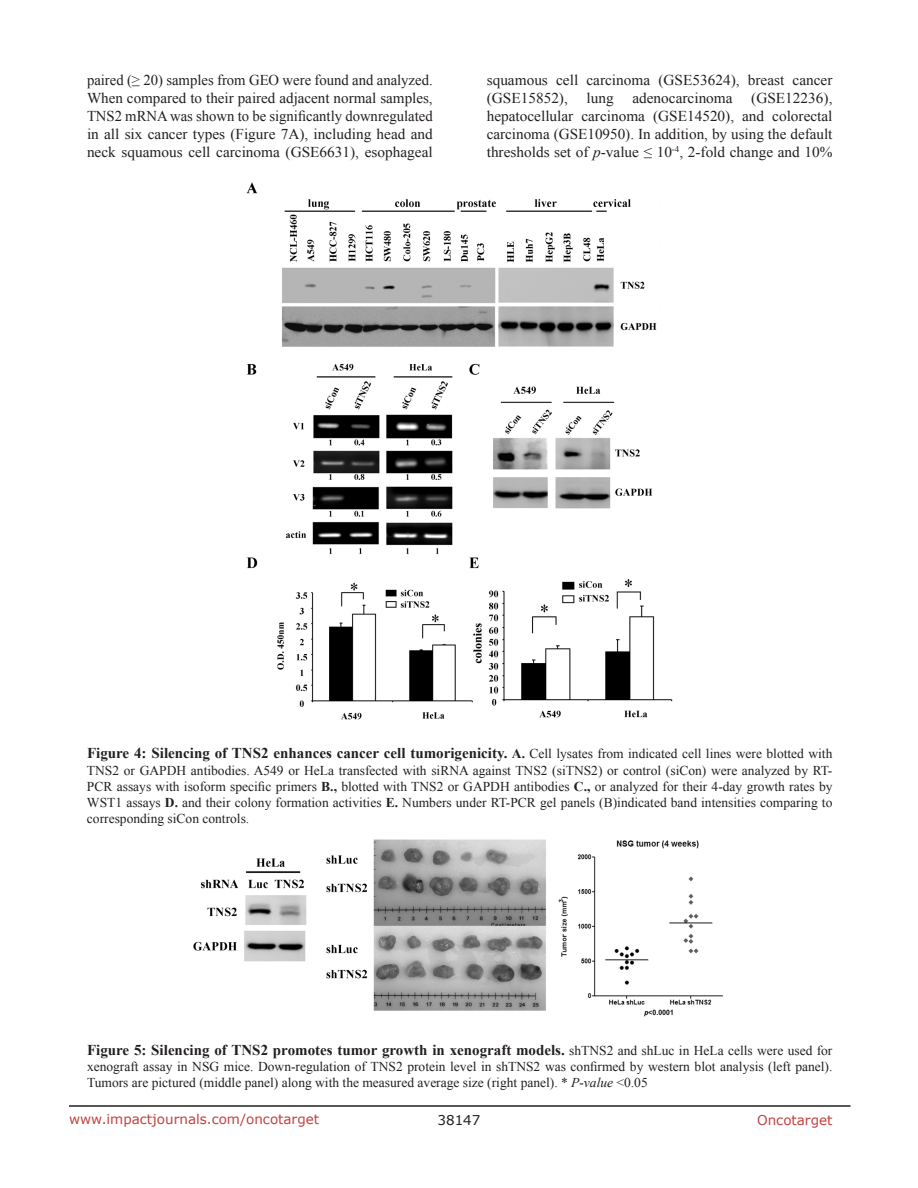
<style>
.page{position:relative;width:918px;height:1188px;background:#fff}
.page>*{position:absolute;margin:0;border:0;box-sizing:border-box;transform-origin:0 0}
.t1{font:15px/18px "Times New Roman";color:#231f20;text-align:justify}
.t2{font:700 15px "Times New Roman";color:#231f20}
.t3{font:13.5px/16.2px "Times New Roman";color:#231f20;text-align:justify}
.t4{font:13.5px "Verdana";color:#c24141}
.t5{font:13.5px "Verdana";color:#231f20}
.s1{font-style:italic}
.s2{font-size:13.5px}
.s3{font-weight:400;font-size:13.5px}
.s4{font-weight:700}
</style>
<div class="page">
<hr style="left:69px;top:1105px;width:781px;height:2px;background:#231f20">
<img style="left:246px;top:182px;width:427px;height:538px">
<img style="left:193px;top:839px;width:531px;height:178px">
<p class="t1" style="left:87px;top:71px;width:347px">paired (≥ 20) samples from GEO were found and analyzed.<br>When compared to their paired adjacent normal samples, TNS2 mRNA was shown to be significantly downregulated in all six cancer types (Figure 7A), including head and neck squamous cell carcinoma (GSE6631), esophageal</p>
<p class="t1" style="left:487px;top:71px;width:347px">squamous cell carcinoma (GSE53624), breast cancer (GSE15852), lung adenocarcinoma (GSE12236), hepatocellular carcinoma (GSE14520), and colorectal carcinoma (GSE10950). In addition, by using the default thresholds set of <span class="s1">p</span>-value ≤ 10<sup>-4</sup>, 2-fold change and 10%</p>
<p class="t2" style="left:87px;top:743px;width:747px">Figure 4: Silencing of TNS2 enhances cancer cell tumorigenicity. <span class="s2">A.</span> <span class="s3">Cell lysates from indicated cell lines were blotted with</span></p>
<p class="t3" style="left:87px;top:762px;width:747px">TNS2 or GAPDH antibodies. A549 or HeLa transfected with siRNA against TNS2 (siTNS2) or control (siCon) were analyzed by RT-PCR assays with isoform specific primers <span class="s4">B.,</span> blotted with TNS2 or GAPDH antibodies <span class="s4">C.,</span> or analyzed for their 4-day growth rates by WST1 assays <span class="s4">D.</span> and their colony formation activities <span class="s4">E.</span> Numbers under RT-PCR gel panels (B)indicated band intensities comparing to corresponding siCon controls.</p>
<p class="t2" style="left:87px;top:1039px;width:747px">Figure 5: Silencing of TNS2 promotes tumor growth in xenograft models. <span class="s3">shTNS2 and shLuc in HeLa cells were used for</span></p>
<p class="t3" style="left:87px;top:1058px;width:747px">xenograft assay in NSG mice. Down-regulation of TNS2 protein level in shTNS2 was confirmed by western blot analysis (left panel).<br>Tumors are pictured (middle panel) along with the measured average size (right panel). * <span class="s1">P-value</span> &lt;0.05</p>
<p class="t4" style="left:69px;top:1110px;width:252px">www.impactjournals.com/oncotarget</p>
<p class="t5" style="left:438px;top:1111px;width:44px">38147</p>
<p class="t4" style="left:757px;top:1111px;width:77px">Oncotarget</p>
</div>
